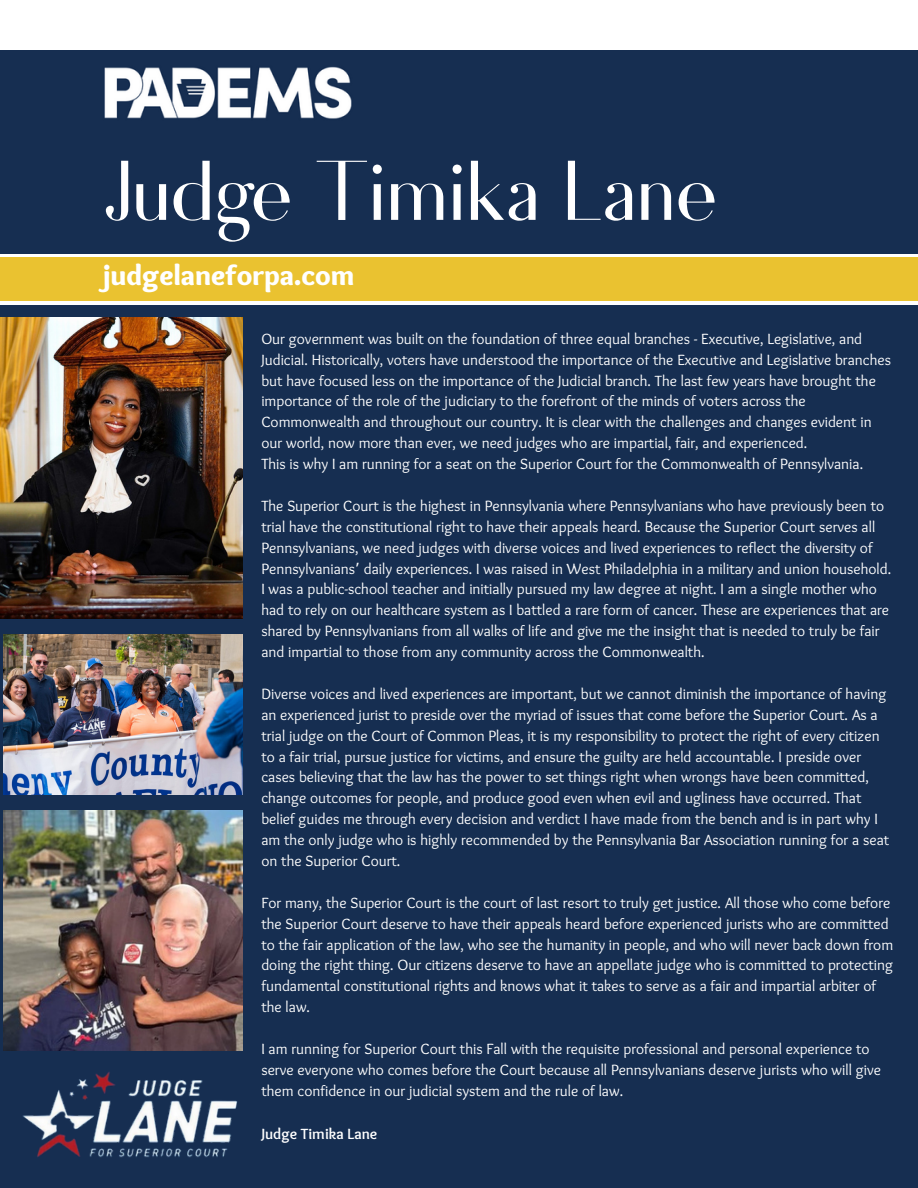
<style>
.page{position:relative;width:918px;height:1188px;background:#fff}
.page>*{position:absolute;margin:0;border:0;box-sizing:border-box;transform-origin:0 0}
.t1{font:113.1px "Fiona";color:#fff}
.t2{font:900 28.95px "Sukar";color:#fff}
.t3{font:15.45px/20.9px "Sukar";color:#fff}
.t4{font:700 15.45px "Sukar";color:#fff}
.s1{font-family:"Noto Sans Gurmukhi"}
</style>
<div class="page">
<div style="left:0;top:257px;width:918px;height:44px;background:#eac230"></div>
<div style="left:0;top:50px;width:918px;height:203px;background:#162e51"></div>
<img style="left:104px;top:66px;width:248px;height:53px">
<div style="left:0;top:306px;width:918px;height:882px;background:#162e51"></div>
<img style="left:23px;top:1072px;width:215px;height:85px">
<img style="left:0;top:317px;width:243px;height:302px">
<img style="left:3px;top:635px;width:240px;height:159px">
<img style="left:3px;top:810px;width:240px;height:240px">
<p class="t1" style="left:102px;top:129px;width:617px">Judge Timika Lane</p>
<p class="t2" style="left:102px;top:259px;width:254px">judgelaneforpa.com</p>
<p class="t3" style="left:261px;top:329px;width:631px">Our government was built on the foundation of three equal branches - Executive, Legislative, and Judicial. Historically, voters have understood the importance of the Executive and Legislative branches but have focused less on the importance of the Judicial branch. The last few years have brought the importance of the role of the judiciary to the forefront of the minds of voters across the Commonwealth and throughout our country. It is clear with the challenges and changes evident in our world, now more than ever, we need judges who are impartial, fair, and experienced.</p>
<p class="t3" style="left:261px;top:455px;width:603px">This is why I am running for a seat on the Superior Court for the Commonwealth of Pennsylvania.</p>
<p class="t3" style="left:261px;top:496px;width:631px">The Superior Court is the highest in Pennsylvania where Pennsylvanians who have previously been to trial have the constitutional right to have their appeals heard. Because the Superior Court serves all Pennsylvanians, we need judges with diverse voices and lived experiences to reflect the diversity of Pennsylvanians<span class="s1">’</span> daily experiences. I was raised in West Philadelphia in a military and union household.<br>I was a public-school teacher and initially pursued my law degree at night. I am a single mother who had to rely on our healthcare system as I battled a rare form of cancer. These are experiences that are shared by Pennsylvanians from all walks of life and give me the insight that is needed to truly be fair and impartial to those from any community across the Commonwealth.</p>
<p class="t3" style="left:261px;top:684px;width:629px">Diverse voices and lived experiences are important, but we cannot diminish the importance of having an experienced jurist to preside over the myriad of issues that come before the Superior Court. As a trial judge on the Court of Common Pleas, it is my responsibility to protect the right of every citizen to a fair trial, pursue justice for victims, and ensure the guilty are held accountable. I preside over cases believing that the law has the power to set things right when wrongs have been committed, change outcomes for people, and produce good even when evil and ugliness have occurred. That belief guides me through every decision and verdict I have made from the bench and is in part why I am the only judge who is highly recommended by the Pennsylvania Bar Association running for a seat on the Superior Court.</p>
<p class="t3" style="left:261px;top:893px;width:633px">For many, the Superior Court is the court of last resort to truly get justice. All those who come before the Superior Court deserve to have their appeals heard before experienced jurists who are committed to the fair application of the law, who see the humanity in people, and who will never back down from doing the right thing. Our citizens deserve to have an appellate judge who is committed to protecting fundamental constitutional rights and knows what it takes to serve as a fair and impartial arbiter of the law.</p>
<p class="t3" style="left:261px;top:1040px;width:621px">I am running for Superior Court this Fall with the requisite professional and personal experience to serve everyone who comes before the Court because all Pennsylvanians deserve jurists who will give them confidence in our judicial system and the rule of law.</p>
<p class="t4" style="left:261px;top:1125px;width:117px">Judge Timika Lane</p>
</div>
